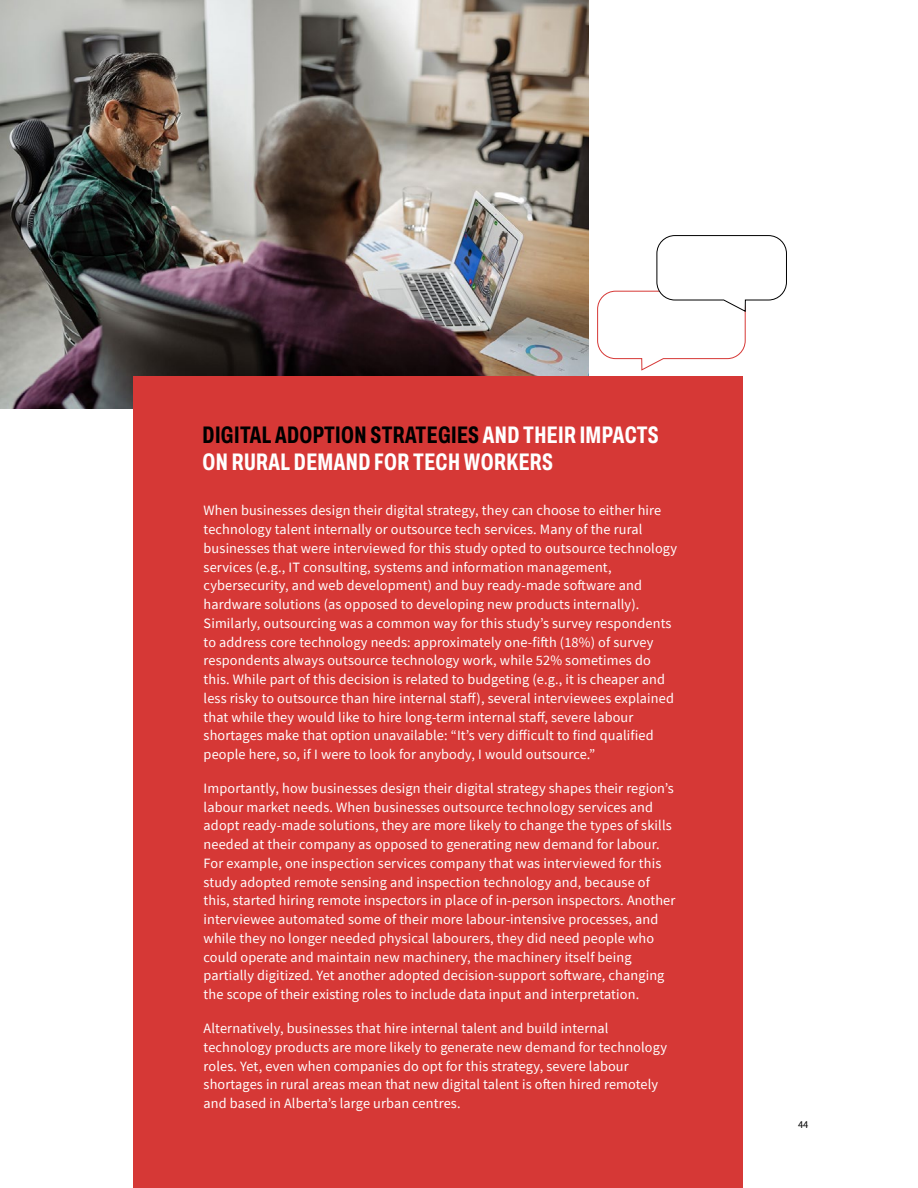
<style>
.page{position:relative;width:918px;height:1188px;background:#fff}
.page>*{position:absolute;margin:0;border:0;box-sizing:border-box;transform-origin:0 0}
.t1{font:700 extra-condensed 24px/27px "Archivo";letter-spacing:.02em;color:#fff}
.t2{font:14.25px/18.8px "Source Sans Pro";letter-spacing:.01em;color:#fff}
.t3{font:10.5px "Source Sans Pro";color:#000}
.s1{color:#000}
</style>
<div class="page">
<img style="left:0;top:0;width:589px;height:408px">
<div style="left:134px;top:377px;width:609px;height:811px;background:#d63836"></div>
<svg style="left:597px;top:235px;width:190px;height:136px"></svg>
<h1 class="t1" style="left:203px;top:422px;width:457px"><span class="s1">DIGITAL ADOPTION STRATEGIES</span> AND THEIR IMPACTS<br>ON RURAL DEMAND FOR TECH WORKERS</h1>
<p class="t2" style="left:204px;top:501px;width:475px">When businesses design their digital strategy, they can choose to either hire technology talent internally or outsource tech services. Many of the rural businesses that were interviewed for this study opted to outsource technology services (e.g., IT consulting, systems and information management, cybersecurity, and web development) and buy ready-made software and hardware solutions (as opposed to developing new products internally).<br>Similarly, outsourcing was a common way for this study’s survey respondents to address core technology needs: approximately one-fifth (18%) of survey respondents always outsource technology work, while 52% sometimes do this. While part of this decision is related to budgeting (e.g., it is cheaper and less risky to outsource than hire internal staff), several interviewees explained that while they would like to hire long-term internal staff, severe labour shortages make that option unavailable: “It’s very difficult to find qualified people here, so, if I were to look for anybody, I would outsource.”</p>
<p class="t2" style="left:204px;top:779px;width:473px">Importantly, how businesses design their digital strategy shapes their region’s labour market needs. When businesses outsource technology services and adopt ready-made solutions, they are more likely to change the types of skills needed at their company as opposed to generating new demand for labour.<br>For example, one inspection services company that was interviewed for this study adopted remote sensing and inspection technology and, because of this, started hiring remote inspectors in place of in-person inspectors. Another interviewee automated some of their more labour-intensive processes, and while they no longer needed physical labourers, they did need people who could operate and maintain new machinery, the machinery itself being partially digitized. Yet another adopted decision-support software, changing the scope of their existing roles to include data input and interpretation.</p>
<p class="t2" style="left:204px;top:1019px;width:465px">Alternatively, businesses that hire internal talent and build internal technology products are more likely to generate new demand for technology roles. Yet, even when companies do opt for this strategy, severe labour shortages in rural areas mean that new digital talent is often hired remotely and based in Alberta’s large urban centres.</p>
<p class="t3" style="left:798px;top:1117px;width:12px">44</p>
</div>
